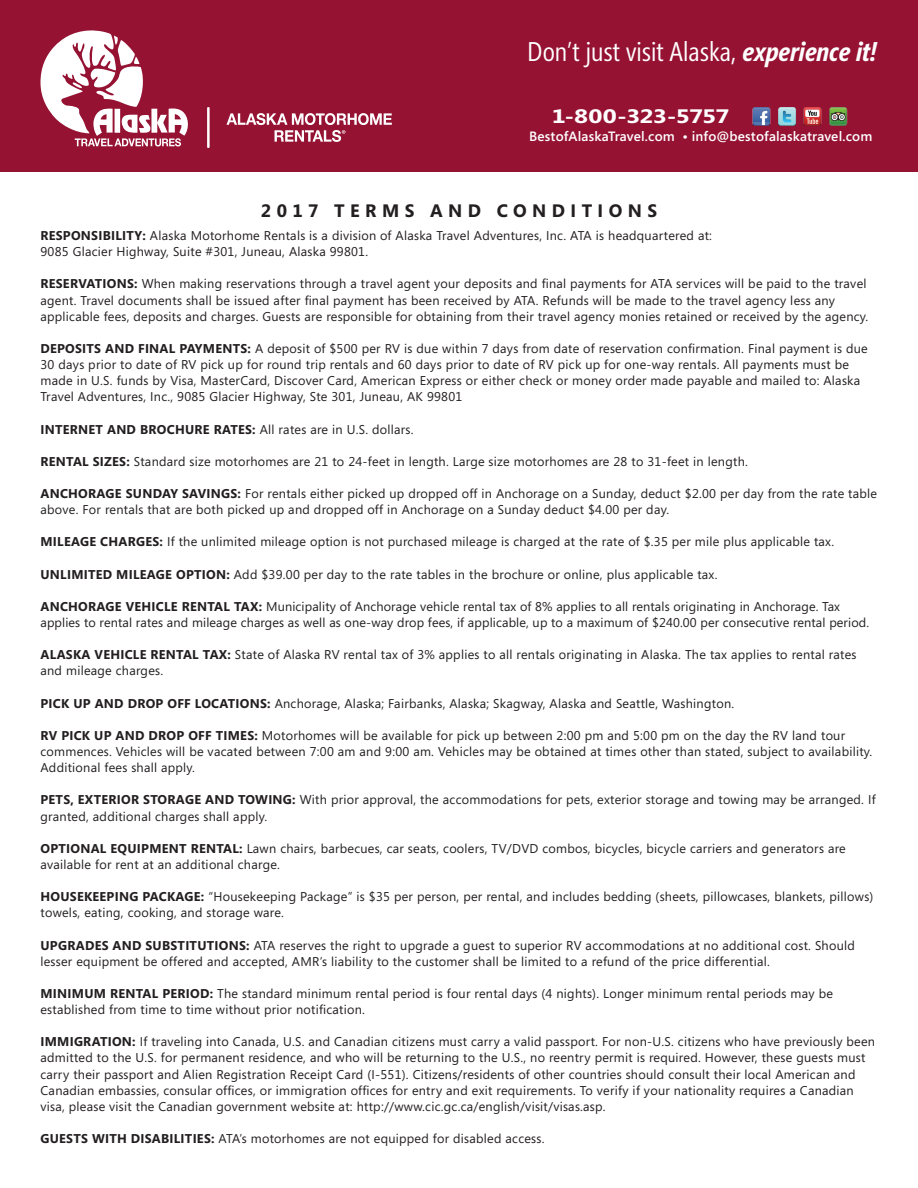
<style>
.page{position:relative;width:918px;height:1188px;background:#fff}
.page>*{position:absolute;margin:0;border:0;box-sizing:border-box;transform-origin:0 0}
.Headline{font:27px "Segoe Condensed";color:#fff}
.t1{font:700 19.5px "Segoe";letter-spacing:-.025em;color:#fff;scale:1.25 1}
.t2{font:700 18px "Segoe";letter-spacing:.3em;color:#231f20}
.t3{font:600 13.5px "Segoe";letter-spacing:.015em;color:#fff}
.bodycopy{font:12.75px/16.2px "Segoe";letter-spacing:.02em;color:#231f20}
.bodycopy-2{font:700 12.75px "Segoe";letter-spacing:.02em;color:#231f20}
.s1{font-weight:700;font-style:italic}
.s2{font-weight:700}
.s3{font-weight:400}
</style>
<div class="page">
<div style="left:0;top:0;width:918px;height:172px;background:#951233"></div>
<hr style="left:207px;top:107px;width:3px;height:41px;background:#fff">
<svg style="left:227px;top:113px;width:165px;height:29px"></svg>
<svg style="left:40px;top:30px;width:148px;height:116px"></svg>
<img style="left:752px;top:107px;width:96px;height:19px">
<p class="Headline" style="left:527px;top:35px;width:351px">Don’t just visit Alaska, <span class="s1">experience it!</span></p>
<p class="t1" style="left:552px;top:103px;width:144px">1-800-323-5757</p>
<p class="t3" style="left:529px;top:127px;width:345px">BestofAlaskaTravel.com • info@bestofalaskatravel.com</p>
<p class="t2" style="left:261px;top:197px;width:398px">2017 TERMS AND CONDITIONS</p>
<p class="bodycopy" style="left:40px;top:227px;width:673px"><span class="s2">RESPONSIBILITY:</span> Alaska Motorhome Rentals is a division of Alaska Travel Adventures, Inc. ATA is headquartered at:<br>9085 Glacier Highway, Suite #301, Juneau, Alaska 99801.</p>
<p class="bodycopy" style="left:40px;top:275px;width:829px"><span class="s2">RESERVATIONS:</span> When making reservations through a travel agent your deposits and final payments for ATA services will be paid to the travel agent. Travel documents shall be issued after final payment has been received by ATA. Refunds will be made to the travel agency less any applicable fees, deposits and charges. Guests are responsible for obtaining from their travel agency monies retained or received by the agency.</p>
<p class="bodycopy" style="left:40px;top:340px;width:829px"><span class="s2">DEPOSITS AND FINAL PAYMENTS:</span> A deposit of $500 per RV is due within 7 days from date of reservation confirmation. Final payment is due 30 days prior to date of RV pick up for round trip rentals and 60 days prior to date of RV pick up for one-way rentals. All payments must be made in U.S. funds by Visa, MasterCard, Discover Card, American Express or either check or money order made payable and mailed to: Alaska Travel Adventures, Inc., 9085 Glacier Highway, Ste 301, Juneau, AK 99801</p>
<p class="bodycopy-2" style="left:40px;top:420px;width:375px">INTERNET AND BROCHURE RATES: <span class="s3">All rates are in U.S. dollars.</span></p>
<p class="bodycopy" style="left:40px;top:453px;width:709px"><span class="s2">RENTAL SIZES:</span> Standard size motorhomes are 21 to 24-feet in length. Large size motorhomes are 28 to 31-feet in length.</p>
<p class="bodycopy" style="left:40px;top:485px;width:838px"><span class="s2">ANCHORAGE SUNDAY SAVINGS:</span> For rentals either picked up dropped off in Anchorage on a Sunday, deduct $2.00 per day from the rate table above. For rentals that are both picked up and dropped off in Anchorage on a Sunday deduct $4.00 per day.</p>
<p class="bodycopy" style="left:40px;top:533px;width:795px"><span class="s2">MILEAGE CHARGES:</span> If the unlimited mileage option is not purchased mileage is charged at the rate of $.35 per mile plus applicable tax.</p>
<p class="bodycopy" style="left:40px;top:566px;width:679px"><span class="s2">UNLIMITED MILEAGE OPTION:</span> Add $39.00 per day to the rate tables in the brochure or online, plus applicable tax.</p>
<p class="bodycopy" style="left:40px;top:598px;width:830px"><span class="s2">ANCHORAGE VEHICLE RENTAL TAX:</span> Municipality of Anchorage vehicle rental tax of 8% applies to all rentals originating in Anchorage. Tax applies to rental rates and mileage charges as well as one-way drop fees, if applicable, up to a maximum of $240.00 per consecutive rental period.</p>
<p class="bodycopy" style="left:40px;top:646px;width:818px"><span class="s2">ALASKA VEHICLE RENTAL TAX:</span> State of Alaska RV rental tax of 3% applies to all rentals originating in Alaska. The tax applies to rental rates and mileage charges.</p>
<p class="bodycopy" style="left:40px;top:695px;width:695px"><span class="s2">PICK UP AND DROP OFF LOCATIONS:</span> Anchorage, Alaska; Fairbanks, Alaska; Skagway, Alaska and Seattle, Washington.</p>
<p class="bodycopy" style="left:40px;top:727px;width:833px"><span class="s2">RV PICK UP AND DROP OFF TIMES:</span> Motorhomes will be available for pick up between 2:00 pm and 5:00 pm on the day the RV land tour commences. Vehicles will be vacated between 7:00 am and 9:00 am. Vehicles may be obtained at times other than stated, subject to availability.<br>Additional fees shall apply.</p>
<p class="bodycopy" style="left:40px;top:791px;width:837px"><span class="s2">PETS, EXTERIOR STORAGE AND TOWING:</span> With prior approval, the accommodations for pets, exterior storage and towing may be arranged. If granted, additional charges shall apply.</p>
<p class="bodycopy" style="left:40px;top:840px;width:807px"><span class="s2">OPTIONAL EQUIPMENT RENTAL:</span> Lawn chairs, barbecues, car seats, coolers, TV/DVD combos, bicycles, bicycle carriers and generators are available for rent at an additional charge.</p>
<p class="bodycopy" style="left:40px;top:888px;width:834px"><span class="s2">HOUSEKEEPING PACKAGE:</span> “Housekeeping Package” is $35 per person, per rental, and includes bedding (sheets, pillowcases, blankets, pillows) towels, eating, cooking, and storage ware.</p>
<p class="bodycopy" style="left:40px;top:937px;width:816px"><span class="s2">UPGRADES AND SUBSTITUTIONS:</span> ATA reserves the right to upgrade a guest to superior RV accommodations at no additional cost. Should lesser equipment be offered and accepted, AMR’s liability to the customer shall be limited to a refund of the price differential.</p>
<p class="bodycopy" style="left:40px;top:985px;width:794px"><span class="s2">MINIMUM RENTAL PERIOD:</span> The standard minimum rental period is four rental days (4 nights). Longer minimum rental periods may be established from time to time without prior notification.</p>
<p class="bodycopy" style="left:40px;top:1033px;width:836px"><span class="s2">IMMIGRATION:</span> If traveling into Canada, U.S. and Canadian citizens must carry a valid passport. For non-U.S. citizens who have previously been admitted to the U.S. for permanent residence, and who will be returning to the U.S., no reentry permit is required. However, these guests must carry their passport and Alien Registration Receipt Card (I-551). Citizens/residents of other countries should consult their local American and Canadian embassies, consular offices, or immigration offices for entry and exit requirements. To verify if your nationality requires a Canadian visa, please visit the Canadian government website at: http://www.cic.gc.ca/english/visit/visas.asp.</p>
<p class="bodycopy" style="left:40px;top:1130px;width:505px"><span class="s2">GUESTS WITH DISABILITIES:</span> ATA’s motorhomes are not equipped for disabled access.</p>
</div>
